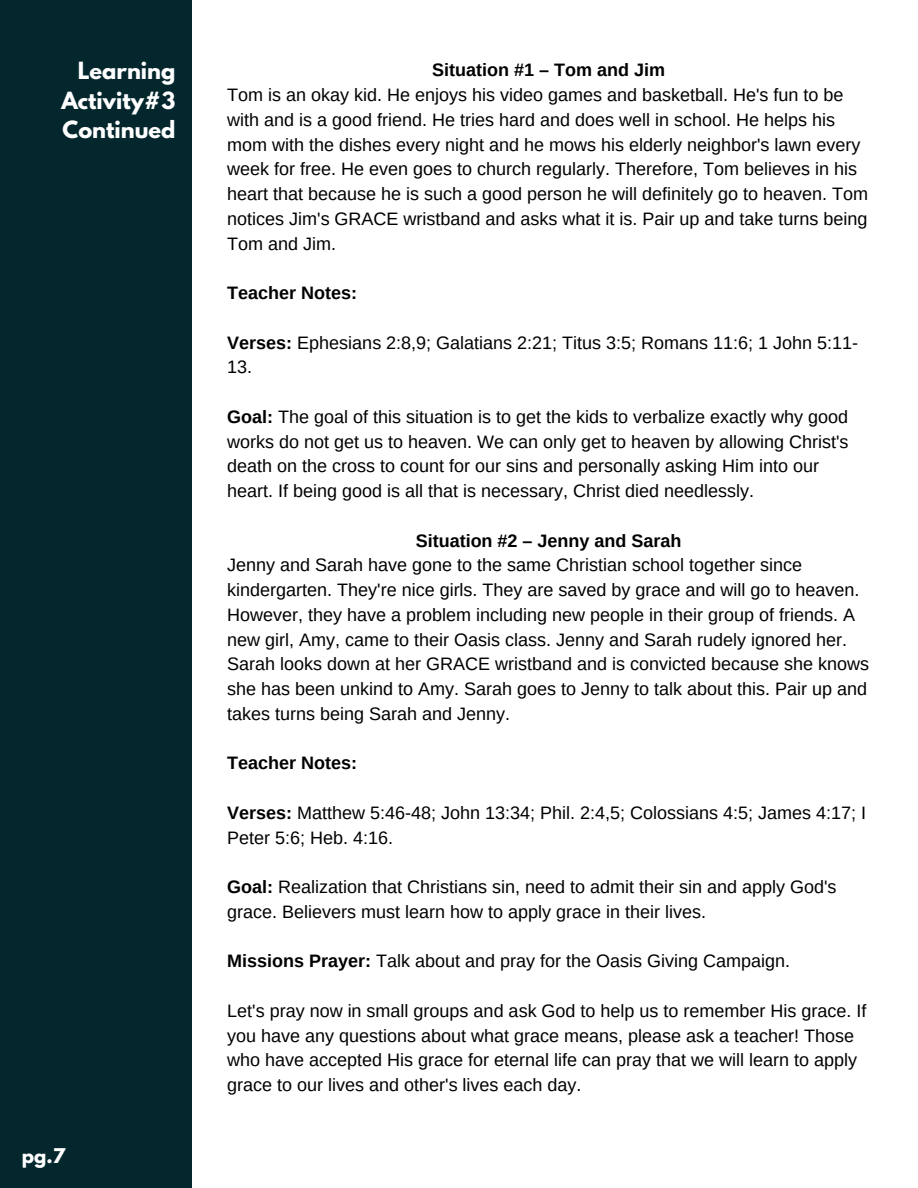
<style>
.page{position:relative;width:918px;height:1188px;background:#fff}
.page>*{position:absolute;margin:0;border:0;box-sizing:border-box;transform-origin:0 0}
.t1{font:700 21px/29.2px "League Spartan";color:#fff;text-align:justify}
.t2{font:18px/24.8px "Arimo";color:#000}
.t3{font:700 18px "Arimo";color:#000}
.t4{font:700 18px "League Spartan";color:#fff}
.s1{font-weight:700}
</style>
<div class="page">
<div style="left:0;top:0;width:191px;height:1188px;background:#03272d"></div>
<p class="t1" style="left:61px;top:59px;width:115px;text-indent:16px">Learning Activity#3<br>Continued</p>
<h2 class="t4" style="left:22px;top:1146px;width:45px">pg.7</h2>
<h1 class="t3" style="left:432px;top:60px;width:234px">Situation #1 – Tom and Jim</h1>
<p class="t2" style="left:227px;top:82px;width:642px">Tom is an okay kid. He enjoys his video games and basketball. He's fun to be with and is a good friend. He tries hard and does well in school. He helps his mom with the dishes every night and he mows his elderly neighbor's lawn every week for free. He even goes to church regularly. Therefore, Tom believes in his heart that because he is such a good person he will definitely go to heaven. Tom notices Jim's GRACE wristband and asks what it is. Pair up and take turns being Tom and Jim.</p>
<p class="t3" style="left:227px;top:283px;width:131px">Teacher Notes:</p>
<h2 class="t2" style="left:227px;top:330px;width:632px"><span class="s1">Verses:</span> Ephesians 2:8,9; Galatians 2:21; Titus 3:5; Romans 11:6; 1 John 5:11-<br>13.</h2>
<p class="t2" style="left:227px;top:404px;width:623px"><span class="s1">Goal:</span> The goal of this situation is to get the kids to verbalize exactly why good works do not get us to heaven. We can only get to heaven by allowing Christ's death on the cross to count for our sins and personally asking Him into our heart. If being good is all that is necessary, Christ died needlessly.</p>
<p class="t3" style="left:416px;top:530px;width:267px">Situation #2 – Jenny and Sarah</p>
<p class="t2" style="left:227px;top:553px;width:643px">Jenny and Sarah have gone to the same Christian school together since kindergarten. They're nice girls. They are saved by grace and will go to heaven.<br>However, they have a problem including new people in their group of friends. A new girl, Amy, came to their Oasis class. Jenny and Sarah rudely ignored her.<br>Sarah looks down at her GRACE wristband and is convicted because she knows she has been unkind to Amy. Sarah goes to Jenny to talk about this. Pair up and takes turns being Sarah and Jenny.</p>
<p class="t3" style="left:227px;top:753px;width:131px">Teacher Notes:</p>
<h2 class="t2" style="left:227px;top:800px;width:640px"><span class="s1">Verses:</span> Matthew 5:46-48; John 13:34; Phil. 2:4,5; Colossians 4:5; James 4:17; I<br>Peter 5:6; Heb. 4:16.</h2>
<p class="t2" style="left:227px;top:874px;width:611px"><span class="s1">Goal:</span> Realization that Christians sin, need to admit their sin and apply God's grace. Believers must learn how to apply grace in their lives.</p>
<p class="t2" style="left:227px;top:949px;width:564px"><span class="s1">Missions Prayer:</span> Talk about and pray for the Oasis Giving Campaign.</p>
<p class="t2" style="left:227px;top:998px;width:641px">Let's pray now in small groups and ask God to help us to remember His grace. If you have any questions about what grace means, please ask a teacher! Those who have accepted His grace for eternal life can pray that we will learn to apply grace to our lives and other's lives each day.</p>
</div>
